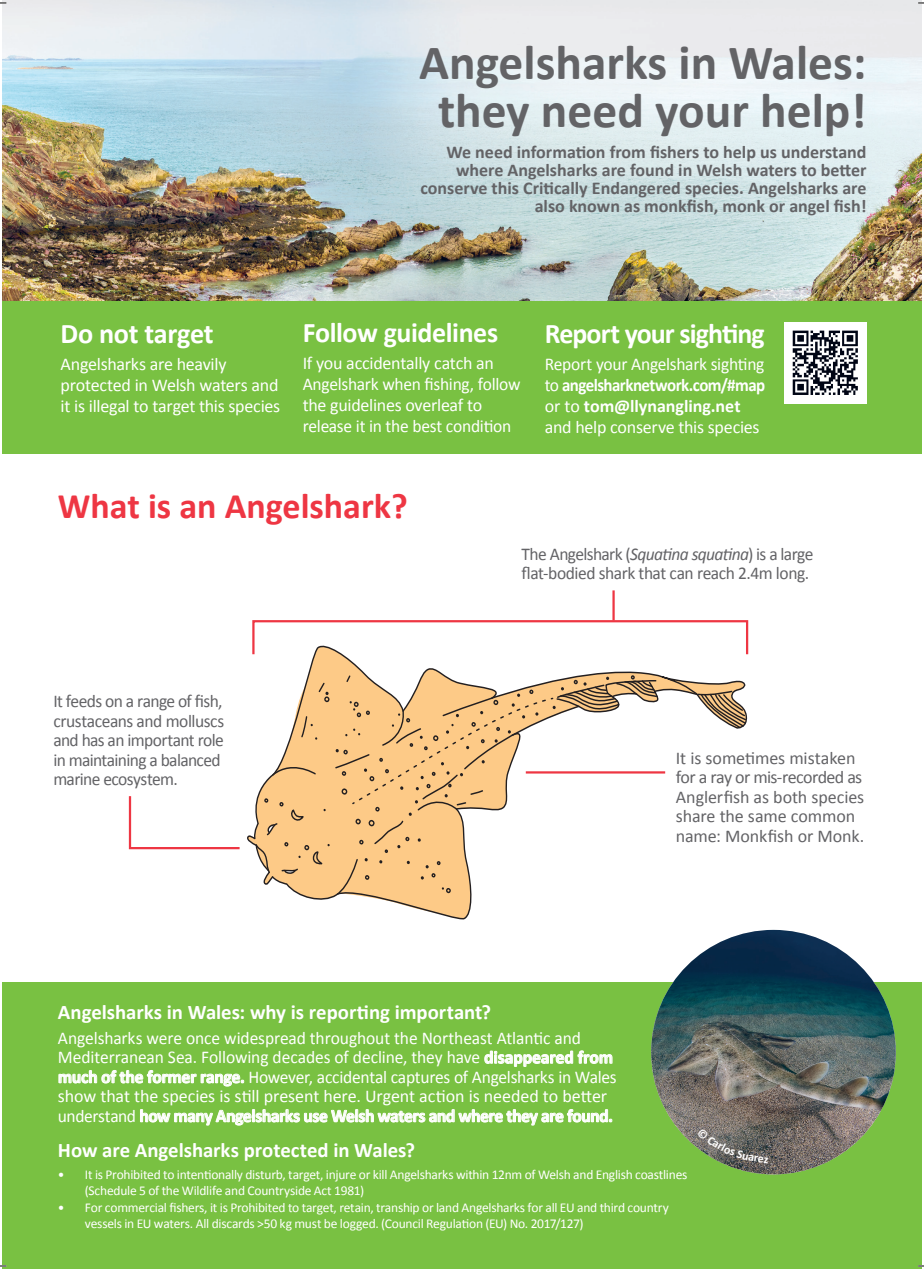
<style>
.page{position:relative;width:924px;height:1269px;background:#fff}
.page>*{position:absolute;margin:0;border:0;box-sizing:border-box;transform-origin:0 0}
.t1{font:700 49.5px/48px "Calibri";color:#636366;text-align:center}
.t2{font:700 36px "Calibri";color:#ee3643}
.t3{font:700 28.5px "Calibri";letter-spacing:-.015em;color:#fff}
.t4{font:700 28.5px "Calibri";letter-spacing:-.035em;color:#fff}
.t5{font:700 20.7px "Calibri";color:#fff}
.t6{font:18px/21px "Calibri";letter-spacing:-.015em;color:#fff}
.t7{font:700 18px/18px "Calibri";color:#636366;text-align:right}
.t8{font:18px/19.5px "Calibri";letter-spacing:-.03em;color:#636366}
.t9{font:18px/19.5px "Calibri";letter-spacing:-.005em;color:#636366}
.t10{font:13.5px/16.5px "Calibri";letter-spacing:-.02em;color:#fff}
.s1{font-weight:700}
.s2{font-style:italic}
</style>
<div class="page">
<img style="left:3px;top:0;width:918px;height:301px">
<div style="left:3px;top:982px;width:918px;height:287px;background:#79c142"></div>
<svg style="left:484px;top:1050px;width:128px;height:17px"></svg>
<svg style="left:59px;top:1070px;width:185px;height:16px"></svg>
<svg style="left:140px;top:1109px;width:472px;height:17px"></svg>
<img style="left:651px;top:930px;width:244px;height:244px;border-radius:122px">
<div style="left:3px;top:301px;width:918px;height:153px;background:#79c142"></div>
<div style="left:252px;top:620px;width:496px;height:35px;border:2px solid #ee3643"></div>
<hr style="left:612px;top:590px;width:2px;height:30px;background:#ee3643">
<svg style="left:128px;top:641px;width:618px;height:297px"></svg>
<img style="left:784px;top:322px;width:81px;height:82px">
<svg style="left:0;top:2px;width:6px;height:2px"></svg>
<svg style="left:917px;top:2px;width:6px;height:2px"></svg>
<svg style="left:0;top:1265px;width:6px;height:2px"></svg>
<svg style="left:696px;top:1128px;width:72px;height:35px;background:#6b6f63"></svg>
<p class="t1" style="left:419px;top:39px;width:449px">Angelsharks in Wales: they need your help!</p>
<p class="t7" style="left:420px;top:143px;width:447px">We need information from fishers to help us understand where Angelsharks are found in Welsh waters to better conserve this Critically Endangered species. Angelsharks are also known as monkfish, monk or angel fish!</p>
<p class="t3" style="left:61px;top:316px;width:154px">Do not target</p>
<p class="t6" style="left:61px;top:354px;width:221px">Angelsharks are heavily protected in Welsh waters and it is illegal to target this species</p>
<p class="t3" style="left:302px;top:315px;width:197px">Follow guidelines</p>
<p class="t6" style="left:302px;top:353px;width:219px">If you accidentally catch an<br>Angelshark when fishing, follow the guidelines overleaf to release it in the best condition</p>
<p class="t4" style="left:544px;top:316px;width:221px">Report your sighting</p>
<p class="t6" style="left:544px;top:354px;width:222px">Report your Angelshark sighting to <span class="s1">angelsharknetwork.com/#map </span>or to <span class="s1">tom@llynangling.net </span>and help conserve this species</p>
<p class="t2" style="left:58px;top:482px;width:351px">What is an Angelshark?</p>
<p class="t8" style="left:53px;top:692px;width:172px">It feeds on a range of fish, crustaceans and molluscs and has an important role in maintaining a balanced marine ecosystem.</p>
<p class="t8" style="left:521px;top:544px;width:293px">The Angelshark (<span class="s2">Squatina squatina</span>) is a large flat-bodied shark that can reach 2.4m long.</p>
<p class="t9" style="left:675px;top:748px;width:190px">It is sometimes mistaken for a ray or mis-recorded as<br>Anglerfish as both species share the same common name: Monkfish or Monk.</p>
<p class="t5" style="left:58px;top:998px;width:434px">Angelsharks in Wales: why is reporting important?</p>
<p class="t6" style="left:58px;top:1028px;width:560px;line-height:19.5px">Angelsharks were once widespread throughout the Northeast Atlantic and Mediterranean Sea. Following decades of decline, they have <span class="s1">disappeared from much of the former range.</span> However, accidental captures of Angelsharks in Wales show that the species is still present here. Urgent action is needed to better understand <span class="s1">how many Angelsharks use Welsh waters and where they are found.</span></p>
<p class="t5" style="left:58px;top:1136px;width:358px">How are Angelsharks protected in Wales?</p>
<p class="t10" style="left:85px;top:1166px;width:603px;text-indent:-27px">• It is Prohibited to intentionally disturb, target, injure or kill Angelsharks within 12nm of Welsh and English coastlines (Schedule 5 of the Wildlife and Countryside Act 1981)</p>
<p class="t10" style="left:85px;top:1199px;width:585px;text-indent:-27px">• For commercial fishers, it is Prohibited to target, retain, tranship or land Angelsharks for all EU and third country vessels in EU waters. All discards &gt;50 kg must be logged. (Council Regulation (EU) No. 2017/127)</p>
</div>
